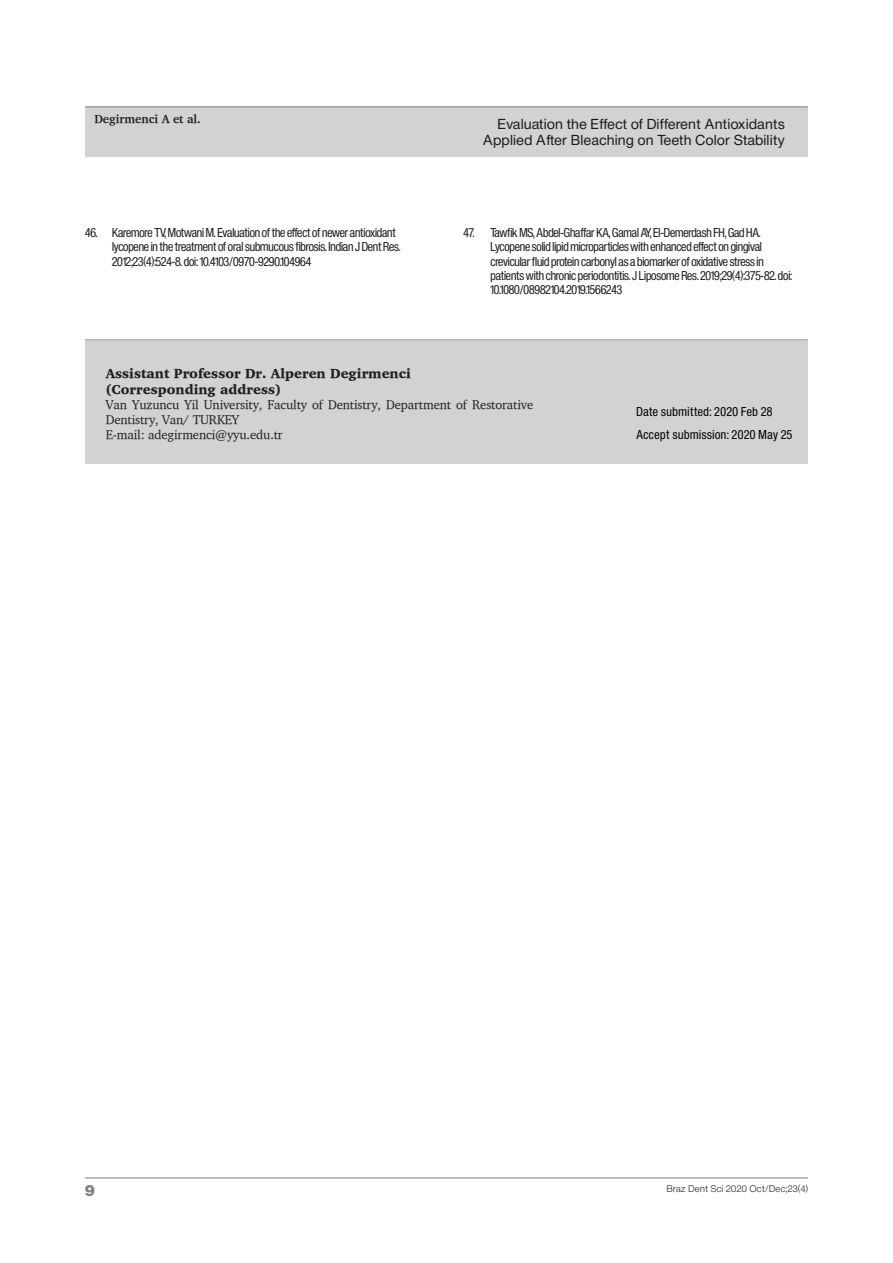
<style>
.page{position:relative;width:893px;height:1263px;background:#fff}
.page>*{position:absolute;margin:0;border:0;box-sizing:border-box;transform-origin:0 0}
.t1{font:15px "Sh Europa Nr 2 Ultra";color:#808285}
.t2{font:13.5px/16.2px "Sh Europa Nr 2";letter-spacing:.05em;color:#231f20;text-align:right}
.t3{font:900 13.5px/16.2px "Charter";color:#231f20}
.t4{font:12.75px/15px "Charter";letter-spacing:-.01em;color:#231f20}
.t5{font:12px/14.4px "Sh Europa Nr 2 Con";letter-spacing:-.01em;color:#231f20}
.t6{font:12px/23px "Sh Europa Nr 2 Con";letter-spacing:.05em;color:#000}
.t7{font:700 12px "Charter";color:#231f20}
.t8{font:9px "Sh Europa Nr 2 Light";letter-spacing:.05em;color:#231f20}
</style>
<div class="page">
<div style="left:85px;top:107px;width:723px;height:50px;background:#d1d2d4"></div>
<hr style="left:85px;top:106px;width:723px;height:1px;background:#808285">
<hr style="left:85px;top:1177px;width:723px;height:1px;background:#808285">
<div style="left:85px;top:341px;width:723px;height:123px;background:#d1d2d4"></div>
<hr style="left:85px;top:339px;width:723px;height:1px;background:#808285">
<p class="t7" style="left:94px;top:111px;width:108px">Degirmenci A et al.</p>
<p class="t2" style="left:483px;top:116px;width:303px">Evaluation the Effect of Different Antioxidants<br>Applied After Bleaching on Teeth Color Stability</p>
<p class="t5" style="left:112px;top:225px;width:290px;text-indent:-27px">46. Karemore TV, Motwani M. Evaluation of the effect of newer antioxidant lycopene in the treatment of oral submucous fibrosis. Indian J Dent Res.<br>2012;23(4):524-8. doi: 10.4103/0970-9290.104964</p>
<p class="t5" style="left:490px;top:225px;width:303px;text-indent:-27px">47. Tawfik MS, Abdel-Ghaffar KA, Gamal AY, El-Demerdash FH, Gad HA.<br>Lycopene solid lipid microparticles with enhanced effect on gingival crevicular fluid protein carbonyl as a biomarker of oxidative stress in patients with chronic periodontitis. J Liposome Res. 2019;29(4):375-82. doi:<br>10.1080/08982104.2019.1566243</p>
<p class="t3" style="left:106px;top:365px;width:307px">Assistant Professor Dr. Alperen Degirmenci (Corresponding address)</p>
<p class="t4" style="left:106px;top:397px;width:429px">Van Yuzuncu Yil University, Faculty of Dentistry, Department of Restorative<br>Dentistry, Van/ TURKEY<br>E-mail: adegirmenci@yyu.edu.tr</p>
<p class="t6" style="left:636px;top:400px;width:157px">Date submitted: 2020 Feb 28<br>Accept submission: 2020 May 25</p>
<p class="t1" style="left:85px;top:1182px;width:11px">9</p>
<p class="t8" style="left:667px;top:1183px;width:143px">Braz Dent Sci 2020 Oct/Dec;23(4)</p>
</div>
